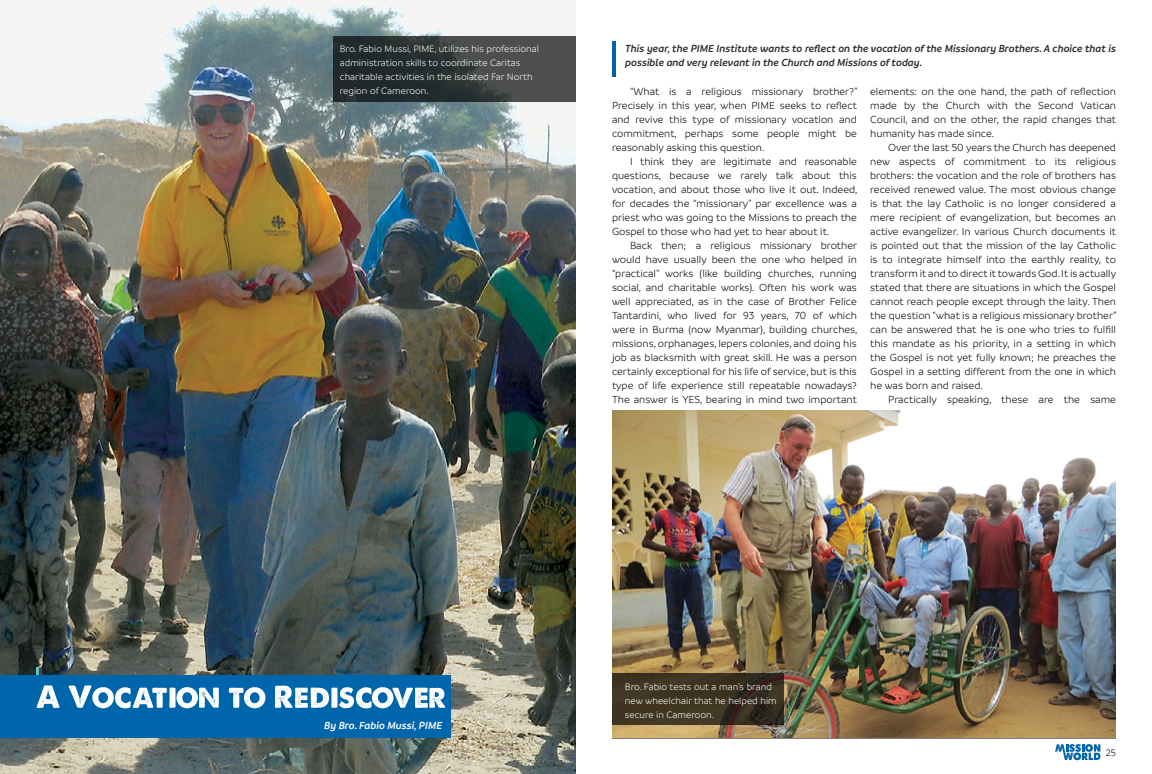
<style>
.page{position:relative;width:1152px;height:774px;background:#fff}
.page>*{position:absolute;margin:0;border:0;box-sizing:border-box;transform-origin:0 0}
.t1{font:300 11px/14px "Branding";color:#000;text-align:justify}
.t2{font:italic 600 11px/14px "Branding";color:#2a2f36}
.t3{font:italic 600 11px "Branding";color:#fff}
.t4{font:300 10px/14px "Branding";color:#fff}
.t5{font:300 10px "Branding";color:#000}
</style>
<div class="page">
<hr style="left:612px;top:738px;width:504px;height:1px;background:#000">
<svg style="left:1055px;top:744px;width:45px;height:16px"></svg>
<img style="left:0;top:0;width:576px;height:774px">
<svg style="left:333px;top:36px;width:243px;height:66px;background:#363b3c"></svg>
<hr style="left:36px;top:668px;width:2px;height:37px;background:#5bc4bf">
<div style="left:0;top:675px;width:451px;height:63px;background:#0066ac"></div>
<svg style="left:37px;top:685px;width:408px;height:23px"></svg>
<img style="left:612px;top:410px;width:504px;height:328px">
<hr style="left:612px;top:41px;width:3px;height:36px;background:#0066ac">
<svg style="left:612px;top:673px;width:172px;height:52px;background:#3a3120"></svg>
<p class="t4" style="left:340px;top:42px;width:201px">Bro. Fabio Mussi, PIME, utilizes his professional administration skills to coordinate Caritas charitable activities in the isolated Far North region of Cameroon.</p>
<p class="t2" style="left:625px;top:42px;width:492px">This year, the PIME Institute wants to reflect on the vocation of the Missionary Brothers. A choice that is possible and very relevant in the Church and Missions of today.</p>
<p class="t1" style="left:612px;top:85px;width:247px;text-indent:18px">“What is a religious missionary brother?” Precisely in this year, when PIME seeks to reflect and revive this type of missionary vocation and commitment, perhaps some people might be reasonably asking this question.</p>
<p class="t1" style="left:612px;top:155px;width:247px;text-indent:18px">I think they are legitimate and reasonable questions, because we rarely talk about this vocation, and about those who live it out. Indeed, for decades the “missionary” par excellence was a priest who was going to the Missions to preach the Gospel to those who had yet to hear about it.</p>
<p class="t1" style="left:612px;top:239px;width:247px;text-indent:18px">Back then; a religious missionary brother would have usually been the one who helped in “practical” works (like building churches, running social, and charitable works). Often his work was well appreciated, as in the case of Brother Felice Tantardini, who lived for 93 years, 70 of which were in Burma (now Myanmar), building churches, missions, orphanages, lepers colonies, and doing his job as blacksmith with great skill. He was a person certainly exceptional for his life of service, but is this type of life experience still repeatable nowadays?<br>The answer is YES, bearing in mind two important</p>
<p class="t1" style="left:870px;top:85px;width:247px">elements: on the one hand, the path of reflection made by the Church with the Second Vatican Council, and on the other, the rapid changes that humanity has made since.</p>
<p class="t1" style="left:870px;top:141px;width:248px;text-indent:18px">Over the last 50 years the Church has deepened new aspects of commitment to its religious brothers: the vocation and the role of brothers has received renewed value. The most obvious change is that the lay Catholic is no longer considered a mere recipient of evangelization, but becomes an active evangelizer. In various Church documents it is pointed out that the mission of the lay Catholic is to integrate himself into the earthly reality, to transform it and to direct it towards God. It is actually stated that there are situations in which the Gospel cannot reach people except through the laity. Then the question “what is a religious missionary brother” can be answered that he is one who tries to fulfill this mandate as his priority, in a setting in which the Gospel is not yet fully known; he preaches the Gospel in a setting different from the one in which he was born and raised.</p>
<p class="t1" style="left:888px;top:393px;width:229px">Practically speaking, these are the same</p>
<p class="t3" style="left:324px;top:720px;width:119px">By Bro. Fabio Mussi, PIME</p>
<p class="t4" style="left:625px;top:679px;width:153px">Bro. Fabio tests out a man’s brand new wheelchair that he helped him secure in Cameroon.</p>
<p class="t5" style="left:1106px;top:748px;width:12px">25</p>
</div>
